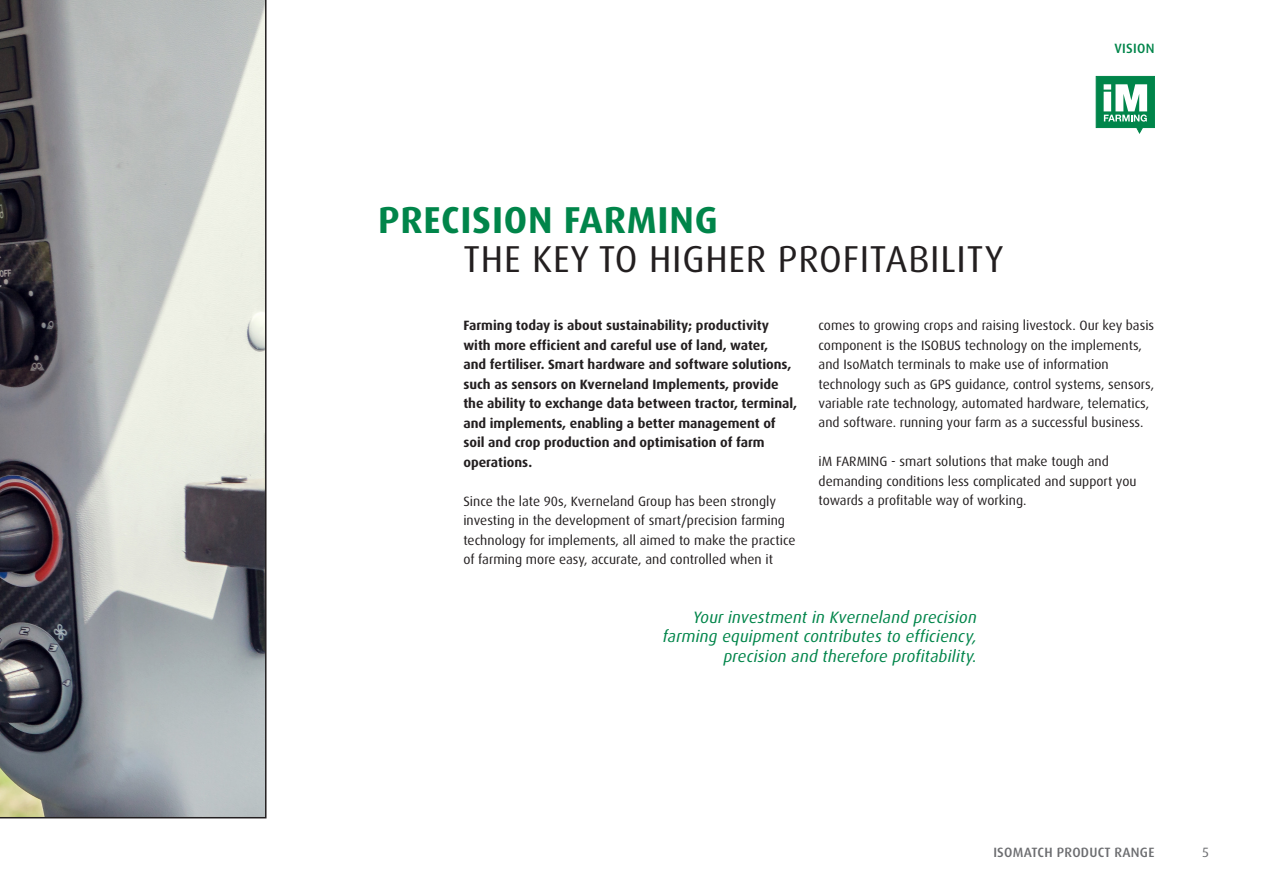
<style>
.page{position:relative;width:1263px;height:893px;background:#fff}
.page>*{position:absolute;margin:0;border:0;box-sizing:border-box;transform-origin:0 0}
.t1{font:37.5px "Dax Pro";letter-spacing:.02em;color:#231f20}
.t2{font:700 37.5px "Dax Pro";letter-spacing:.02em;color:#00854a}
.t3{font:italic 16.5px/19.5px "Dax Pro";letter-spacing:.01em;color:#00854a;text-align:right}
.t4{font:13.5px/19.5px "Dax Pro";color:#231f20}
.t5{font:700 13.5px/19.5px "Dax Pro";color:#231f20}
.t6{font:500 13.5px "Dax Pro";letter-spacing:.02em;color:#6c6d70}
.t7{font:500 13.5px "Dax Pro";letter-spacing:.02em;color:#00854a}
.t8{font:13.5px "Dax Pro";color:#6c6d70}
</style>
<div class="page">
<svg style="left:1096px;top:76px;width:59px;height:58px"></svg>
<svg style="left:0;top:0;width:266px;height:818px"></svg>
<h1 class="t2" style="left:378px;top:195px;width:341px">PRECISION FARMING</h1>
<h1 class="t1" style="left:464px;top:234px;width:541px">THE KEY TO HIGHER PROFITABILITY</h1>
<p class="t7" style="left:1114px;top:40px;width:41px">VISION</p>
<p class="t5" style="left:463px;top:316px;width:335px">Farming today is about sustainability; productivity with more efficient and careful use of land, water,<br>and fertiliser. Smart hardware and software solutions, such as sensors on Kverneland Implements, provide the ability to exchange data between tractor, terminal, and implements, enabling a better management of soil and crop production and optimisation of farm operations.</p>
<p class="t4" style="left:463px;top:491px;width:334px">Since the late 90s, Kverneland Group has been strongly investing in the development of smart/precision farming technology for implements, all aimed to make the practice of farming more easy, accurate, and controlled when it</p>
<p class="t4" style="left:818px;top:316px;width:337px">comes to growing crops and raising livestock. Our key basis component is the ISOBUS technology on the implements, and IsoMatch terminals to make use of information technology such as GPS guidance, control systems, sensors, variable rate technology, automated hardware, telematics, and software. running your farm as a successful business.</p>
<p class="t4" style="left:818px;top:452px;width:319px">iM FARMING - smart solutions that make tough and demanding conditions less complicated and support you towards a profitable way of working.</p>
<p class="t3" style="left:663px;top:607px;width:316px">Your investment in Kverneland precision farming equipment contributes to efficiency, precision and therefore profitability.</p>
<p class="t6" style="left:993px;top:843px;width:163px">ISOMATCH PRODUCT RANGE</p>
<p class="t8" style="left:1202px;top:843px;width:8px">5</p>
</div>
